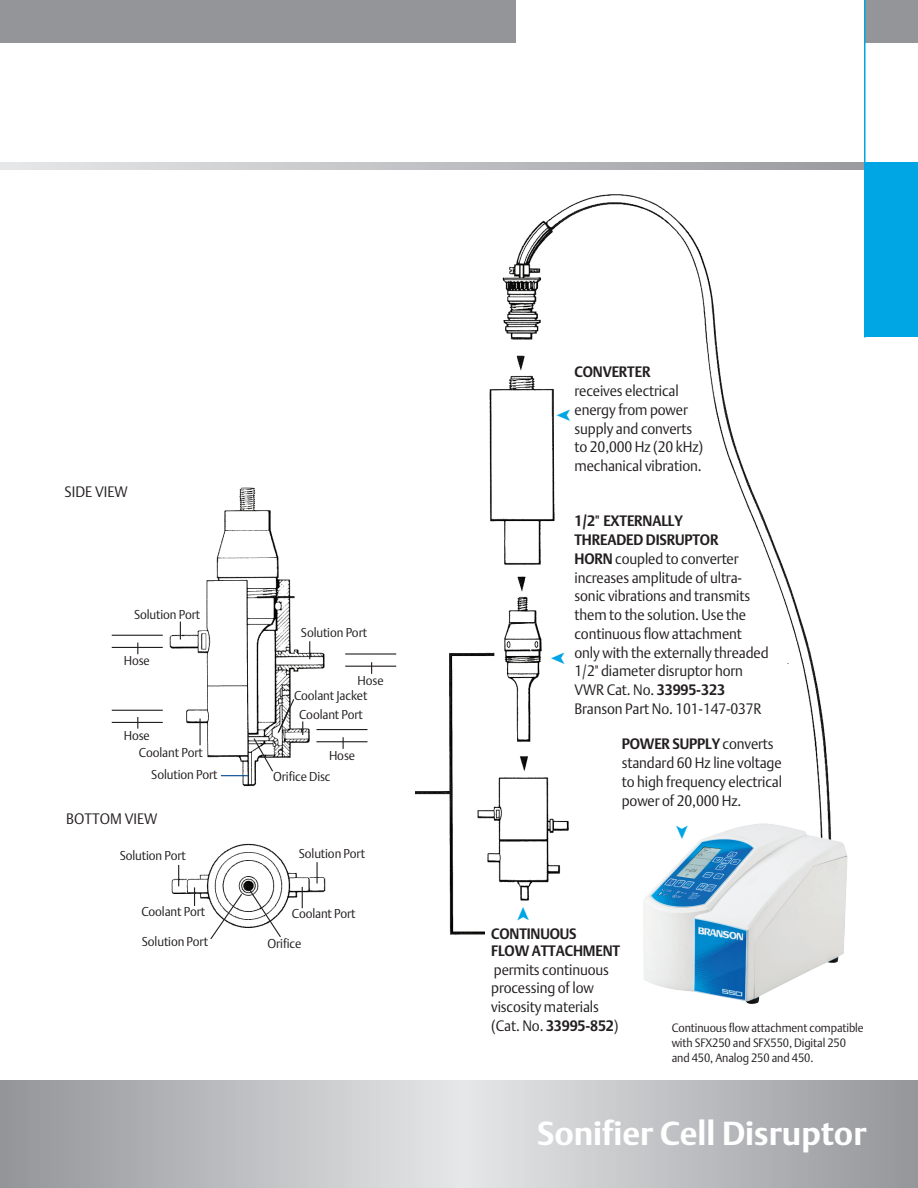
<style>
.page{position:relative;width:918px;height:1188px;background:#fff}
.page>*{position:absolute;margin:0;border:0;box-sizing:border-box;transform-origin:0 0}
.Name_right{font:700 33px "DTL Argo T";color:#fff}
.Body_plain{font:20.55px "Zingbats SW";color:#00a5e3;scale:.95 1}
.Body_plain-2{font:15px/18.8px "DTL Argo T Light";letter-spacing:-.01em;color:#231f20;scale:.94 1}
.Body_plain-3{font:700 15px/16.5px "DTL Argo T";letter-spacing:-.01em;color:#231f20;scale:.94 1}
.Body_plain-4{font:15px "DTL Argo T Light";letter-spacing:-.01em;color:#231f20;scale:.95 1}
.Body_plain-5{font:12.75px "DTL Argo T Light";letter-spacing:-.01em;color:#231f20;scale:.95 1}
.Body_plain-6{font:12px/15px "DTL Argo T Light";letter-spacing:-.01em;color:#231f20;scale:.94 1}
.s1{font-family:"DTL Argo T";font-weight:700}
</style>
<div class="page">
<svg style="left:0;top:162px;width:864px;height:7px;background:#bfc0c3"></svg>
<div style="left:865px;top:0;width:53px;height:43px;background:#939598"></div>
<div style="left:0;top:0;width:516px;height:43px;background:#939598"></div>
<svg style="left:0;top:1080px;width:918px;height:108px;background:#bcbdc0"></svg>
<div style="left:864px;top:162px;width:54px;height:175px;background:#00a5e3"></div>
<hr style="left:864px;top:0;width:2px;height:337px;background:#00a5e3">
<img style="left:415px;top:194px;width:414px;height:741px">
<div style="left:485px;top:925px;width:15px;height:15px;background:#fff"></div>
<img style="left:111px;top:487px;width:285px;height:300px">
<hr style="left:112px;top:710px;width:51px;height:1px;background:#231f20">
<hr style="left:112px;top:722px;width:51px;height:1px;background:#231f20">
<hr style="left:112px;top:635px;width:51px;height:1px;background:#231f20">
<hr style="left:112px;top:647px;width:51px;height:1px;background:#231f20">
<hr style="left:345px;top:653px;width:51px;height:2px;background:#231f20">
<hr style="left:345px;top:666px;width:51px;height:1px;background:#231f20">
<hr style="left:316px;top:729px;width:52px;height:1px;background:#231f20">
<hr style="left:316px;top:741px;width:52px;height:1px;background:#231f20">
<svg style="left:343px;top:737px;width:1px;height:12px"></svg>
<svg style="left:180px;top:622px;width:1px;height:18px"></svg>
<svg style="left:309px;top:641px;width:1px;height:18px"></svg>
<svg style="left:200px;top:719px;width:1px;height:26px"></svg>
<img style="left:171px;top:843px;width:155px;height:68px">
<svg style="left:209px;top:888px;width:73px;height:52px"></svg>
<svg style="left:302px;top:887px;width:1px;height:21px"></svg>
<hr style="left:316px;top:862px;width:2px;height:22px;background:#231f20">
<svg style="left:178px;top:865px;width:1px;height:21px"></svg>
<svg style="left:194px;top:887px;width:1px;height:19px"></svg>
<svg style="left:302px;top:721px;width:1px;height:14px"></svg>
<svg style="left:221px;top:698px;width:74px;height:78px"></svg>
<svg style="left:636px;top:788px;width:194px;height:16px"></svg>
<img style="left:576px;top:804px;width:272px;height:200px">
<p class="Body_plain-4" style="left:64px;top:483px;width:68px">SIDE VIEW</p>
<p class="Body_plain-5" style="left:134px;top:607px;width:71px">Solution Port</p>
<p class="Body_plain-5" style="left:124px;top:653px;width:29px">Hose</p>
<p class="Body_plain-5" style="left:124px;top:727px;width:29px">Hose</p>
<p class="Body_plain-5" style="left:139px;top:745px;width:69px">Coolant Port</p>
<p class="Body_plain-5" style="left:151px;top:767px;width:71px">Solution Port</p>
<p class="Body_plain-4" style="left:66px;top:810px;width:98px">BOTTOM VIEW</p>
<p class="Body_plain-5" style="left:301px;top:625px;width:71px">Solution Port</p>
<p class="Body_plain-5" style="left:358px;top:673px;width:29px">Hose</p>
<p class="Body_plain-5" style="left:294px;top:688px;width:79px">Coolant Jacket</p>
<p class="Body_plain-5" style="left:299px;top:707px;width:69px">Coolant Port</p>
<p class="Body_plain-5" style="left:329px;top:748px;width:29px">Hose</p>
<p class="Body_plain-5" style="left:273px;top:769px;width:62px">Orifice Disc</p>
<p class="Body_plain-5" style="left:120px;top:848px;width:71px">Solution Port</p>
<p class="Body_plain-5" style="left:299px;top:846px;width:71px">Solution Port</p>
<p class="Body_plain-5" style="left:141px;top:904px;width:69px">Coolant Port</p>
<p class="Body_plain-5" style="left:292px;top:905px;width:69px">Coolant Port</p>
<p class="Body_plain-5" style="left:142px;top:934px;width:71px">Solution Port</p>
<p class="Body_plain-5" style="left:268px;top:936px;width:37px">Orifice</p>
<p class="Body_plain-2" style="left:575px;top:363px;width:138px"><span class="s1">CONVERTER<br></span>receives electrical energy from power supply and converts to 20,000 Hz (20 kHz) mechanical vibration.</p>
<p class="Body_plain" style="left:557px;top:402px;width:16px">ê</p>
<p class="Body_plain" style="left:551px;top:645px;width:16px">ê</p>
<p class="Body_plain-2" style="left:575px;top:512px;width:208px"><span class="s1">1/2" EXTERNALLY<br>THREADED DISRUPTOR<br>HORN</span> coupled to converter increases amplitude of ultra&shy;sonic vibrations and transmits them to the solution. Use the continuous flow attachment only with the externally threaded<br>1/2" diameter disruptor horn<br>VWR Cat. No. <span class="s1">33995-323<br></span>Branson Part No. 101-147-037R</p>
<p class="Body_plain-2" style="left:622px;top:735px;width:172px"><span class="s1">POWER SUPPLY</span> converts standard 60 Hz line voltage to high frequency electrical power of 20,000 Hz.</p>
<p class="Body_plain" style="left:669px;top:839px;width:16px;rotate:-90deg">ê</p>
<p class="Body_plain" style="left:536px;top:907px;width:16px;rotate:90deg">ê</p>
<p class="Body_plain-3" style="left:491px;top:926px;width:139px">CONTINUOUS<br>FLOW ATTACHMENT</p>
<p class="Body_plain-2" style="left:491px;top:960px;width:137px">permits continuous processing of low viscosity materials (Cat. No. <span class="s1">33995-852</span>)</p>
<p class="Body_plain-6" style="left:672px;top:1020px;width:206px">Continuous flow attachment compatible with SFX250 and SFX550, Digital 250 and 450, Analog 250 and 450.</p>
<p class="Name_right" style="left:537px;top:1113px;width:331px">Sonifier Cell Disruptor</p>
</div>
